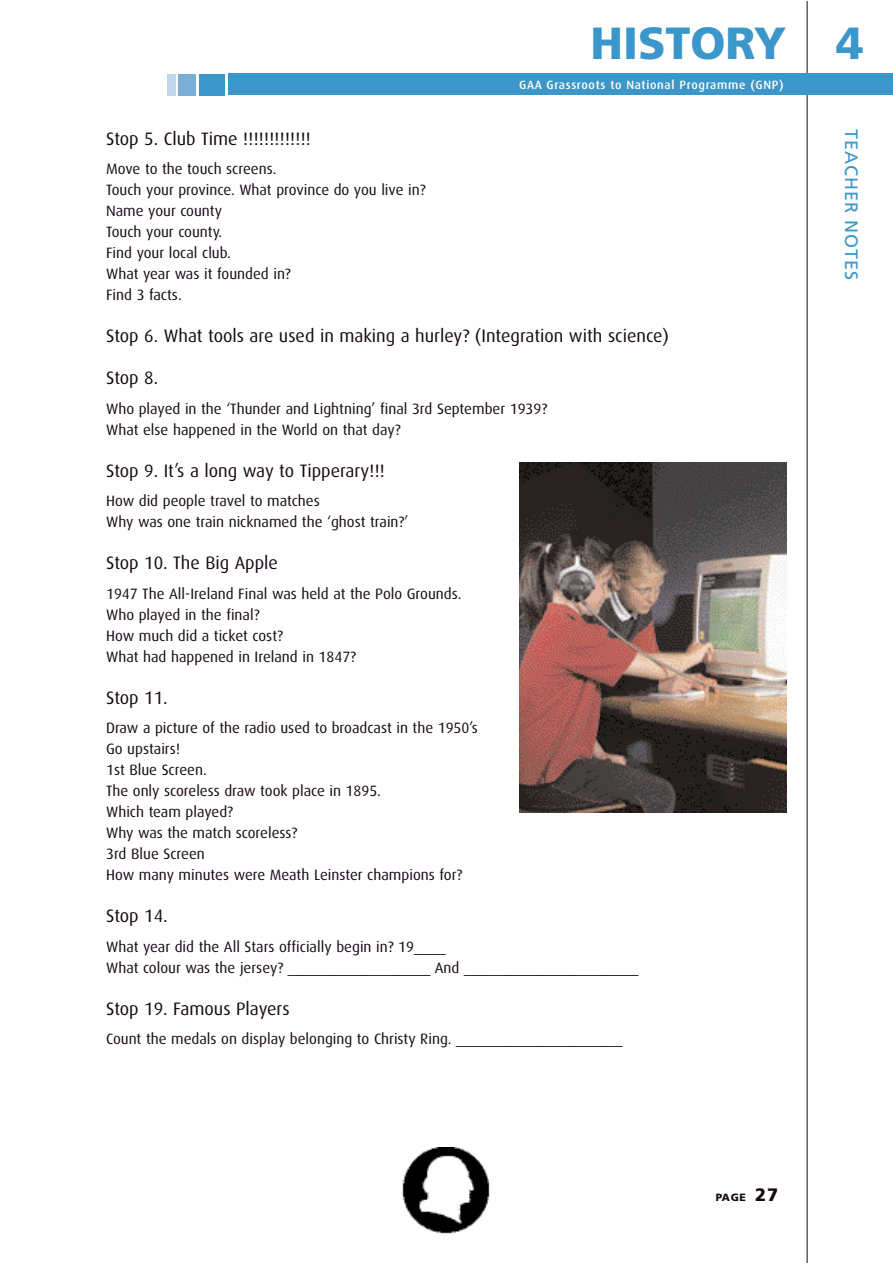
<style>
.page{position:relative;width:893px;height:1263px;background:#fff}
.page>*{position:absolute;margin:0;border:0;box-sizing:border-box;transform-origin:0 0}
.t1{font:900 45px "Frutiger";color:#3b96c9}
.t2{font:18px "Dax";color:#170914}
.t3{font:18px "Frutiger";letter-spacing:.055em;color:#3b96c9}
.t4{font:15px/21px "Dax";color:#170914}
.t5{font:500 12px "Dax";letter-spacing:.055em;color:#fff}
.t6{font:900 10.5px "Frutiger";color:#170914}
.s1{font-size:18px}
</style>
<div class="page">
<hr style="left:807px;top:1px;width:1px;height:1262px;background:#170914">
<div style="left:228px;top:74px;width:665px;height:21px;background:#3b96c9"></div>
<div style="left:199px;top:74px;width:26px;height:21px;background:#3b96c9"></div>
<div style="left:179px;top:74px;width:17px;height:21px;background:#7aaed6"></div>
<div style="left:167px;top:74px;width:9px;height:21px;background:#c2d6ea"></div>
<img style="left:402px;top:1147px;width:88px;height:87px">
<img style="left:520px;top:462px;width:266px;height:351px">
<h1 class="t1" style="left:591px;top:25px;width:197px">HISTORY</h1>
<p class="t5" style="left:519px;top:79px;width:266px">GAA Grassroots to National Programme (GNP)</p>
<p class="t2" style="left:106px;top:130px;width:206px">Stop 5. Club Time !!!!!!!!!!!!!</p>
<p class="t4" style="left:106px;top:159px;width:321px">Move to the touch screens.<br>Touch your province. What province do you live in?<br>Name your county<br>Touch your county.<br>Find your local club.<br>What year was it founded in?<br>Find 3 facts.</p>
<p class="t2" style="left:106px;top:327px;width:564px">Stop 6. What tools are used in making a hurley? (Integration with science)</p>
<p class="t2" style="left:106px;top:369px;width:54px">Stop 8.</p>
<p class="t4" style="left:106px;top:399px;width:443px">Who played in the ‘Thunder and Lightning’ final 3rd September 1939?<br>What else happened in the World on that day?</p>
<p class="t2" style="left:106px;top:462px;width:280px">Stop 9. It’s a long way to Tipperary!!!</p>
<p class="t4" style="left:106px;top:491px;width:304px">How did people travel to matches<br>Why was one train nicknamed the ‘ghost train?’</p>
<p class="t2" style="left:106px;top:554px;width:173px">Stop 10. The Big Apple</p>
<p class="t4" style="left:106px;top:584px;width:357px">1947 The All-Ireland Final was held at the Polo Grounds.<br>Who played in the final?<br>How much did a ticket cost?<br>What had happened in Ireland in 1847?</p>
<p class="t2" style="left:106px;top:689px;width:63px">Stop 11.</p>
<p class="t4" style="left:106px;top:718px;width:373px">Draw a picture of the radio used to broadcast in the 1950’s<br>Go upstairs!<br>1st Blue Screen.<br>The only scoreless draw took place in 1895.<br>Which team played?<br>Why was the match scoreless?<br>3rd Blue Screen<br>How many minutes were Meath Leinster champions for?</p>
<p class="t2" style="left:106px;top:907px;width:63px">Stop 14.</p>
<p class="t4" style="left:106px;top:937px;width:534px">What year did the All Stars officially begin in? 19____<br>What colour was the jersey? __________________ And ______________________</p>
<p class="t2" style="left:106px;top:1000px;width:185px">Stop 19. Famous Players</p>
<p class="t4" style="left:106px;top:1029px;width:518px">Count the medals on display belonging to Christy Ring. _____________________</p>
<h1 class="t1" style="left:836px;top:25px;width:29px">4</h1>
<p class="t3" style="left:859px;top:129px;width:153px;rotate:90deg">TEACHER NOTES</p>
<p class="t6" style="left:716px;top:1193px;width:64px">PAGE <span class="s1">27</span></p>
</div>
